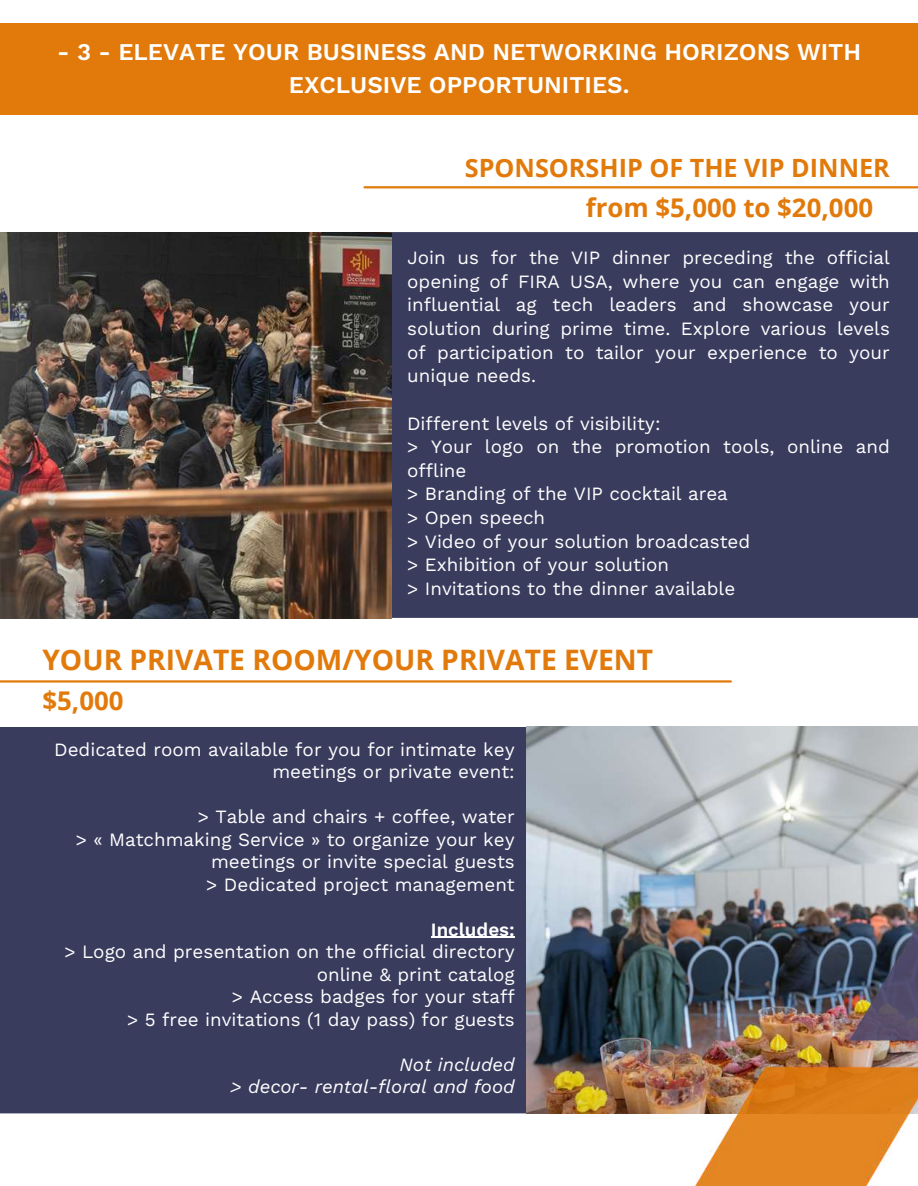
<style>
.page{position:relative;width:918px;height:1186px;background:#fff}
.page>*{position:absolute;margin:0;border:0;box-sizing:border-box;transform-origin:0 0}
.t1{font:700 28.2px "Open Sans";color:#e17a0a}
.t2{font:700 25.8px "Open Sans";color:#e17a0a}
.t3{font:700 25.2px "Open Sans";color:#e17a0a}
.t4{font:600 24px/32.7px "Work Sans";color:#fff;text-align:center}
.t5{font:18.75px/23.7px "Work Sans";color:#fff;text-align:right}
.t6{font:italic 18.75px/22.5px "Work Sans";color:#fff;text-align:right}
.t7{font:600 18.75px "Work Sans";color:#fff}
</style>
<div class="page">
<div style="left:0;top:23px;width:918px;height:91px;background:#e17a0a"></div>
<div style="left:392px;top:232px;width:526px;height:386px;background:#3a3c5e"></div>
<hr style="left:0;top:680px;width:731px;height:2px;background:#e17a0a">
<hr style="left:365px;top:186px;width:553px;height:2px;background:#e17a0a">
<div style="left:0;top:727px;width:527px;height:386px;background:#3a3c5e"></div>
<hr style="left:431px;top:937px;width:84px;height:1px;background:#fff">
<img style="left:0;top:232px;width:392px;height:386px">
<img style="left:527px;top:727px;width:391px;height:387px">
<img style="left:661px;top:868px;width:257px;height:318px">
<p class="t4" style="left:57px;top:36px;width:805px">- 3 - ELEVATE YOUR BUSINESS AND NETWORKING HORIZONS WITH<br>EXCLUSIVE OPPORTUNITIES.</p>
<h3 class="t3" style="left:465px;top:150px;width:426px">SPONSORSHIP OF THE VIP DINNER</h3>
<h2 class="t2" style="left:586px;top:190px;width:289px">from $5,000 to $20,000</h2>
<p class="t5" style="left:407px;top:246px;width:484px;text-align:justify">Join us for the VIP dinner preceding the official opening of FIRA USA, where you can engage with influential ag tech leaders and showcase your solution during prime time. Explore various levels of participation to tailor your experience to your unique needs.</p>
<p class="t5" style="left:407px;top:411px;width:484px;text-align:left">Different levels of visibility:<br>&gt; Your logo on the promotion tools, online and offline<br>&gt; Branding of the VIP cocktail area<br>&gt; Open speech<br>&gt; Video of your solution broadcasted<br>&gt; Exhibition of your solution<br>&gt; Invitations to the dinner available</p>
<h1 class="t1" style="left:42px;top:640px;width:612px">YOUR PRIVATE ROOM/YOUR PRIVATE EVENT</h1>
<h2 class="t2" style="left:42px;top:683px;width:83px">$5,000</h2>
<p class="t5" style="left:54px;top:738px;width:462px;line-height:22.5px">Dedicated room available for you for intimate key meetings or private event:</p>
<p class="t5" style="left:76px;top:805px;width:441px;line-height:22.5px">&gt; Table and chairs + coffee, water<br>&gt; « Matchmaking Service » to organize your key meetings or invite special guests<br>&gt; Dedicated project management</p>
<p class="t7" style="left:431px;top:918px;width:85px">Includes:</p>
<p class="t5" style="left:64px;top:940px;width:452px;line-height:22.5px">&gt; Logo and presentation on the official directory online &amp; print catalog<br>&gt; Access badges for your staff<br>&gt; 5 free invitations (1 day pass) for guests</p>
<p class="t6" style="left:231px;top:1053px;width:286px">Not included<br>&gt; decor- rental-floral and food</p>
</div>
